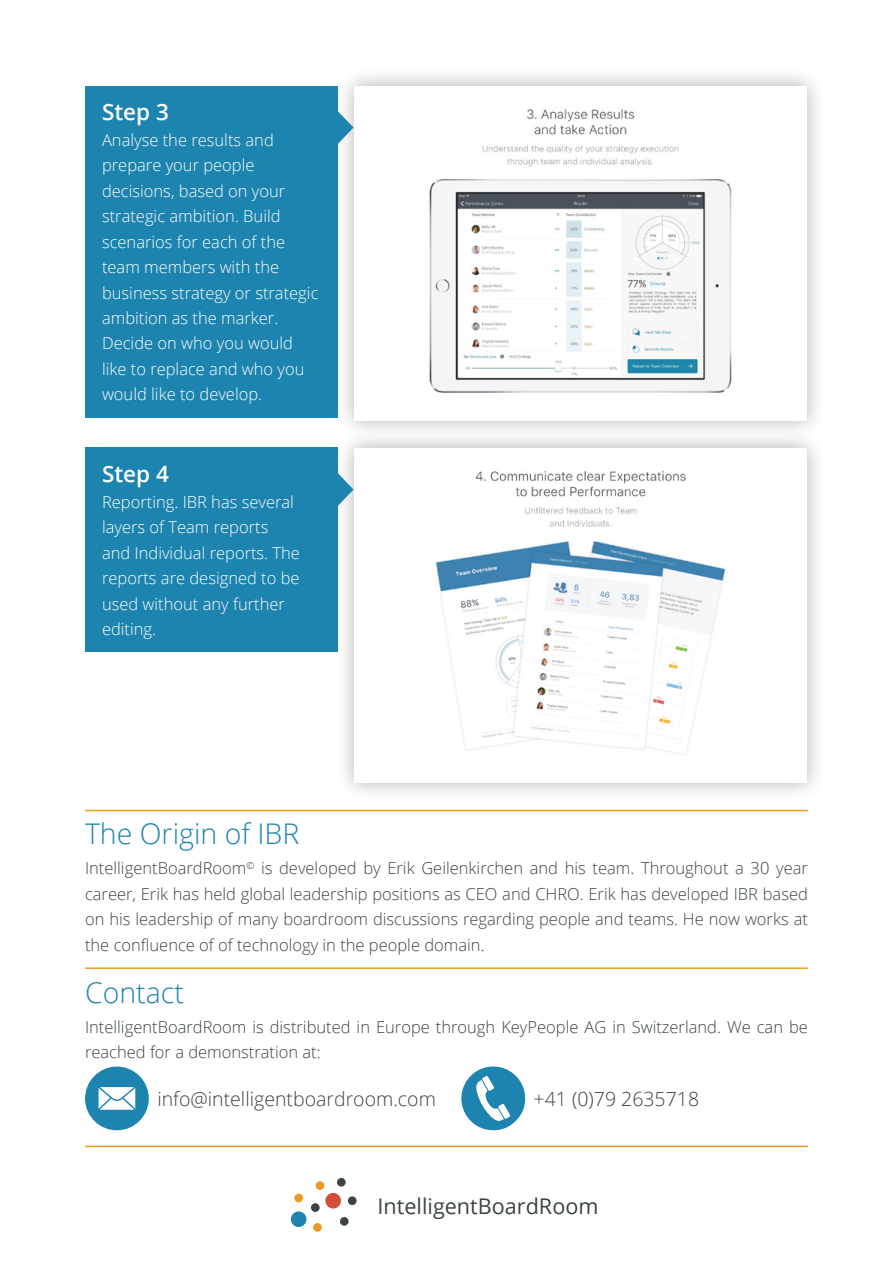
<style>
.page{position:relative;width:893px;height:1263px;background:#fff}
.page>*{position:absolute;margin:0;border:0;box-sizing:border-box;transform-origin:0 0}
.t1{font:300 28.5px "Open Sans";color:#1d84af}
.t2{font:600 22.5px "Open Sans";color:#fff}
.t3{font:21.6px "Open Sans";color:#3b4345}
.t4{font:300 19.5px "Open Sans";color:#3b4345}
.t5{font:300 16.5px/25.5px "Open Sans";color:#3b4345;text-align:justify}
.t6{font:300 16.5px/25.5px "Open Sans";color:#fff}
</style>
<div class="page">
<div style="left:291px;top:1211px;width:15px;height:16px;background:#1d84af;border-radius:50%"></div>
<div style="left:325px;top:1193px;width:16px;height:15px;background:#d24d3a;border-radius:50%"></div>
<div style="left:311px;top:1203px;width:9px;height:9px;background:#3b4345;border-radius:50%"></div>
<div style="left:337px;top:1178px;width:9px;height:8px;background:#3b4345;border-radius:50%"></div>
<div style="left:348px;top:1196px;width:9px;height:9px;background:#3b4345;border-radius:50%"></div>
<div style="left:340px;top:1217px;width:9px;height:9px;background:#3b4345;border-radius:50%"></div>
<div style="left:313px;top:1223px;width:9px;height:9px;background:#ed9a24;border-radius:50%"></div>
<div style="left:316px;top:1181px;width:8px;height:9px;background:#ed9a24;border-radius:50%"></div>
<div style="left:294px;top:1194px;width:9px;height:8px;background:#ed9a24;border-radius:50%"></div>
<svg style="left:85px;top:1066px;width:64px;height:64px"></svg>
<svg style="left:461px;top:1066px;width:65px;height:65px"></svg>
<hr style="left:85px;top:967px;width:723px;height:2px;background:#ed9a24">
<hr style="left:85px;top:1145px;width:723px;height:2px;background:#ed9a24">
<hr style="left:85px;top:810px;width:723px;height:1px;background:#ed9a24">
<div style="left:85px;top:86px;width:253px;height:332px;background:#1d84af"></div>
<div style="left:85px;top:448px;width:253px;height:204px;background:#1d84af"></div>
<div style="left:335px;top:67px;width:491px;height:373px;background:#000;opacity:.3"></div>
<div style="left:355px;top:86px;width:452px;height:335px;background:#fff"></div>
<img style="left:429px;top:109px;width:303px;height:284px">
<div style="left:335px;top:429px;width:491px;height:373px;background:#000;opacity:.3"></div>
<div style="left:355px;top:448px;width:452px;height:335px;background:#fff"></div>
<img style="left:435px;top:471px;width:291px;height:284px">
<svg style="left:337px;top:111px;width:17px;height:34px"></svg>
<svg style="left:337px;top:473px;width:17px;height:34px"></svg>
<h2 class="t2" style="left:102px;top:96px;width:68px">Step 3</h2>
<p class="t6" style="left:102px;top:126px;width:218px">Analyse the results and prepare your people decisions, based on your strategic ambition. Build scenarios for each of the team members with the business strategy or strategic ambition as the marker.<br>Decide on who you would like to replace and who you would like to develop.</p>
<h2 class="t2" style="left:102px;top:458px;width:68px">Step 4</h2>
<p class="t6" style="left:102px;top:488px;width:199px">Reporting. IBR has several layers of Team reports and Individual reports. The reports are designed to be used without any further editing.</p>
<h1 class="t1" style="left:85px;top:814px;width:216px">The Origin of IBR</h1>
<p class="t5" style="left:85px;top:855px;width:724px">IntelligentBoardRoom<sup>©</sup> is developed by Erik Geilenkirchen and his team. Throughout a 30 year career, Erik has held global leadership positions as CEO and CHRO. Erik has developed IBR based on his leadership of many boardroom discussions regarding people and teams. He now works at the confluence of of technology in the people domain.</p>
<h1 class="t1" style="left:85px;top:973px;width:100px">Contact</h1>
<p class="t5" style="left:85px;top:1013px;width:724px">IntelligentBoardRoom is distributed in Europe through KeyPeople AG in Switzerland. We can be reached for a demonstration at:</p>
<p class="t4" style="left:157px;top:1085px;width:280px">info@intelligentboardroom.com</p>
<p class="t4" style="left:534px;top:1085px;width:167px">+41 (0)79 2635718</p>
<h3 class="t3" style="left:378px;top:1191px;width:222px">IntelligentBoardRoom</h3>
</div>
